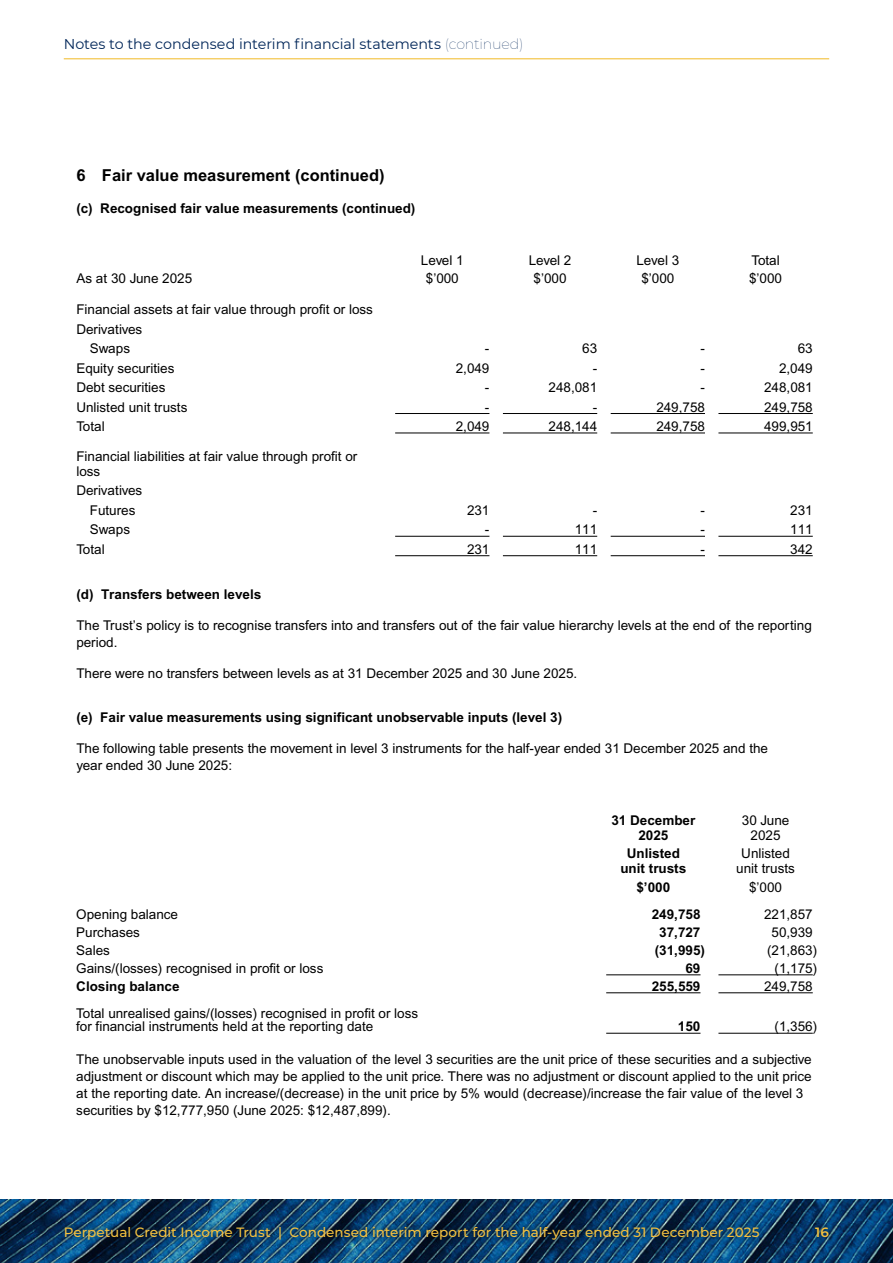
<style>
.page{position:relative;width:893px;height:1263px;background:#fff}
.page>*{position:absolute;margin:0;border:0;box-sizing:border-box;transform-origin:0 0}
.t1{font:700 16.5px "Arial";color:#000}
.t2{font:14.25px "Montserrat";color:#002659}
.t3{font:13.5px/17.2px "Arial";color:#000}
.t4{font:700 13.5px/15px "Arial";color:#000;text-align:center}
.t5{font:500 13.5px "Montserrat";color:#f3c03f}
.t6{font:600 13.5px "Montserrat";color:#f3c03f}
.s1{font-weight:100}
</style>
<div class="page">
<img style="left:0;top:1199px;width:893px;height:64px">
<div style="left:57px;top:1219px;width:779px;height:28px;background:#000;opacity:.75"></div>
<hr style="left:64px;top:58px;width:765px;height:1px;background:#f1ba24">
<hr style="left:395px;top:413px;width:94px;height:1px;background:#000">
<hr style="left:503px;top:413px;width:94px;height:1px;background:#000">
<hr style="left:611px;top:413px;width:94px;height:1px;background:#000">
<hr style="left:718px;top:413px;width:95px;height:1px;background:#000">
<hr style="left:395px;top:433px;width:94px;height:1px;background:#000">
<hr style="left:503px;top:433px;width:94px;height:1px;background:#000">
<hr style="left:611px;top:433px;width:94px;height:1px;background:#000">
<hr style="left:718px;top:433px;width:95px;height:1px;background:#000">
<hr style="left:395px;top:536px;width:94px;height:1px;background:#000">
<hr style="left:503px;top:536px;width:94px;height:1px;background:#000">
<hr style="left:611px;top:536px;width:94px;height:1px;background:#000">
<hr style="left:718px;top:536px;width:95px;height:1px;background:#000">
<hr style="left:395px;top:555px;width:94px;height:1px;background:#000">
<hr style="left:503px;top:555px;width:94px;height:1px;background:#000">
<hr style="left:611px;top:555px;width:94px;height:1px;background:#000">
<hr style="left:718px;top:555px;width:95px;height:1px;background:#000">
<hr style="left:606px;top:974px;width:94px;height:1px;background:#000">
<hr style="left:718px;top:974px;width:95px;height:1px;background:#000">
<hr style="left:606px;top:992px;width:94px;height:1px;background:#000">
<hr style="left:718px;top:992px;width:95px;height:1px;background:#000">
<hr style="left:606px;top:1033px;width:94px;height:1px;background:#000">
<hr style="left:718px;top:1033px;width:95px;height:1px;background:#000">
<p class="t2" style="left:64px;top:34px;width:461px">Notes to the condensed interim financial statements <span class="s1">(continued)</span></p>
<p class="t1" style="left:76px;top:166px;width:310px">6 Fair value measurement (continued)</p>
<p class="t4" style="left:76px;top:200px;width:341px">(c) Recognised fair value measurements (continued)</p>
<p class="t3" style="left:421px;top:251px;width:44px">Level 1</p>
<p class="t3" style="left:529px;top:251px;width:44px">Level 2</p>
<p class="t3" style="left:636px;top:251px;width:44px">Level 3</p>
<p class="t3" style="left:751px;top:251px;width:30px">Total</p>
<p class="t3" style="left:76px;top:269px;width:117px">As at 30 June 2025</p>
<p class="t3" style="left:426px;top:269px;width:34px">$’000</p>
<p class="t3" style="left:534px;top:269px;width:34px">$’000</p>
<p class="t3" style="left:641px;top:269px;width:34px">$’000</p>
<p class="t3" style="left:749px;top:269px;width:34px">$’000</p>
<p class="t3" style="left:76px;top:301px;width:298px">Financial assets at fair value through profit or loss</p>
<p class="t3" style="left:76px;top:320px;width:67px">Derivatives</p>
<p class="t3" style="left:90px;top:340px;width:42px">Swaps</p>
<p class="t3" style="left:485px;top:340px;width:6px">-</p>
<p class="t3" style="left:582px;top:340px;width:16px">63</p>
<p class="t3" style="left:700px;top:340px;width:6px">-</p>
<p class="t3" style="left:798px;top:340px;width:16px">63</p>
<p class="t3" style="left:76px;top:359px;width:100px">Equity securities</p>
<p class="t3" style="left:456px;top:359px;width:35px">2,049</p>
<p class="t3" style="left:593px;top:359px;width:6px">-</p>
<p class="t3" style="left:700px;top:359px;width:6px">-</p>
<p class="t3" style="left:779px;top:359px;width:35px">2,049</p>
<p class="t3" style="left:76px;top:379px;width:91px">Debt securities</p>
<p class="t3" style="left:485px;top:379px;width:6px">-</p>
<p class="t3" style="left:549px;top:379px;width:50px">248,081</p>
<p class="t3" style="left:700px;top:379px;width:6px">-</p>
<p class="t3" style="left:764px;top:379px;width:50px">248,081</p>
<p class="t3" style="left:76px;top:398px;width:113px">Unlisted unit trusts</p>
<p class="t3" style="left:485px;top:398px;width:6px">-</p>
<p class="t3" style="left:593px;top:398px;width:6px">-</p>
<p class="t3" style="left:656px;top:398px;width:50px">249,758</p>
<p class="t3" style="left:764px;top:398px;width:50px">249,758</p>
<p class="t3" style="left:76px;top:418px;width:30px">Total</p>
<p class="t3" style="left:456px;top:418px;width:35px">2,049</p>
<p class="t3" style="left:549px;top:418px;width:50px">248,144</p>
<p class="t3" style="left:656px;top:418px;width:50px">249,758</p>
<p class="t3" style="left:764px;top:418px;width:50px">499,951</p>
<p class="t3" style="left:76px;top:449px;width:283px;line-height:15px">Financial liabilities at fair value through profit or loss</p>
<p class="t3" style="left:76px;top:481px;width:67px;line-height:19.5px;text-align:center">Derivatives<br>Futures</p>
<p class="t3" style="left:467px;top:501px;width:24px">231</p>
<p class="t3" style="left:593px;top:501px;width:6px">-</p>
<p class="t3" style="left:700px;top:501px;width:6px">-</p>
<p class="t3" style="left:790px;top:501px;width:24px">231</p>
<p class="t3" style="left:90px;top:521px;width:42px">Swaps</p>
<p class="t3" style="left:485px;top:521px;width:6px">-</p>
<p class="t3" style="left:575px;top:521px;width:24px">111</p>
<p class="t3" style="left:700px;top:521px;width:6px">-</p>
<p class="t3" style="left:790px;top:521px;width:24px">111</p>
<p class="t3" style="left:76px;top:540px;width:30px">Total</p>
<p class="t3" style="left:467px;top:540px;width:24px">231</p>
<p class="t3" style="left:575px;top:540px;width:24px">111</p>
<p class="t3" style="left:700px;top:540px;width:6px">-</p>
<p class="t3" style="left:790px;top:540px;width:24px">342</p>
<p class="t4" style="left:76px;top:587px;width:186px">(d) Transfers between levels</p>
<p class="t3" style="left:76px;top:617px;width:737px">The Trust’s policy is to recognise transfers into and transfers out of the fair value hierarchy levels at the end of the reporting period.</p>
<p class="t3" style="left:76px;top:665px;width:502px">There were no transfers between levels as at 31 December 2025 and 30 June 2025.</p>
<p class="t4" style="left:76px;top:710px;width:487px">(e) Fair value measurements using significant unobservable inputs (level 3)</p>
<p class="t3" style="left:76px;top:739px;width:693px">The following table presents the movement in level 3 instruments for the half-year ended 31 December 2025 and the year ended 30 June 2025:</p>
<p class="t4" style="left:611px;top:812px;width:85px">31 December<br>2025</p>
<p class="t3" style="left:742px;top:812px;width:49px;line-height:15px;text-align:center">30 June<br>2025</p>
<p class="t4" style="left:620px;top:845px;width:67px">Unlisted unit trusts</p>
<p class="t3" style="left:736px;top:845px;width:60px;line-height:15px;text-align:center">Unlisted unit trusts</p>
<p class="t4" style="left:636px;top:880px;width:35px">$’000</p>
<p class="t3" style="left:749px;top:879px;width:34px">$’000</p>
<p class="t3" style="left:76px;top:906px;width:103px">Opening balance</p>
<p class="t4" style="left:652px;top:907px;width:50px">249,758</p>
<p class="t3" style="left:764px;top:906px;width:50px">221,857</p>
<p class="t3" style="left:76px;top:923px;width:65px">Purchases</p>
<p class="t4" style="left:659px;top:924px;width:43px">37,727</p>
<p class="t3" style="left:771px;top:923px;width:43px">50,939</p>
<p class="t3" style="left:76px;top:941px;width:35px">Sales</p>
<p class="t4" style="left:655px;top:942px;width:52px">(31,995)</p>
<p class="t3" style="left:767px;top:941px;width:52px">(21,863)</p>
<p class="t3" style="left:76px;top:959px;width:249px">Gains/(losses) recognised in profit or loss</p>
<p class="t4" style="left:685px;top:960px;width:16px">69</p>
<p class="t3" style="left:774px;top:959px;width:44px">(1,175)</p>
<p class="t4" style="left:76px;top:978px;width:105px">Closing balance</p>
<p class="t4" style="left:652px;top:978px;width:50px">255,559</p>
<p class="t3" style="left:764px;top:977px;width:50px">249,758</p>
<p class="t3" style="left:76px;top:1006px;width:343px;line-height:13.5px">Total unrealised gains/(losses) recognised in profit or loss for financial instruments held at the reporting date</p>
<p class="t4" style="left:678px;top:1019px;width:24px">150</p>
<p class="t3" style="left:774px;top:1018px;width:44px">(1,356)</p>
<p class="t3" style="left:76px;top:1050px;width:737px">The unobservable inputs used in the valuation of the level 3 securities are the unit price of these securities and a subjective adjustment or discount which may be applied to the unit price. There was no adjustment or discount applied to the unit price at the reporting date. An increase/(decrease) in the unit price by 5% would (decrease)/increase the fair value of the level 3 securities by $12,777,950 (June 2025: $12,487,899).</p>
<p class="t5" style="left:64px;top:1223px;width:697px">Perpetual Credit Income Trust | Condensed interim report for the half-year ended 31 December 2025</p>
<p class="t6" style="left:815px;top:1222px;width:15px">16</p>
</div>
